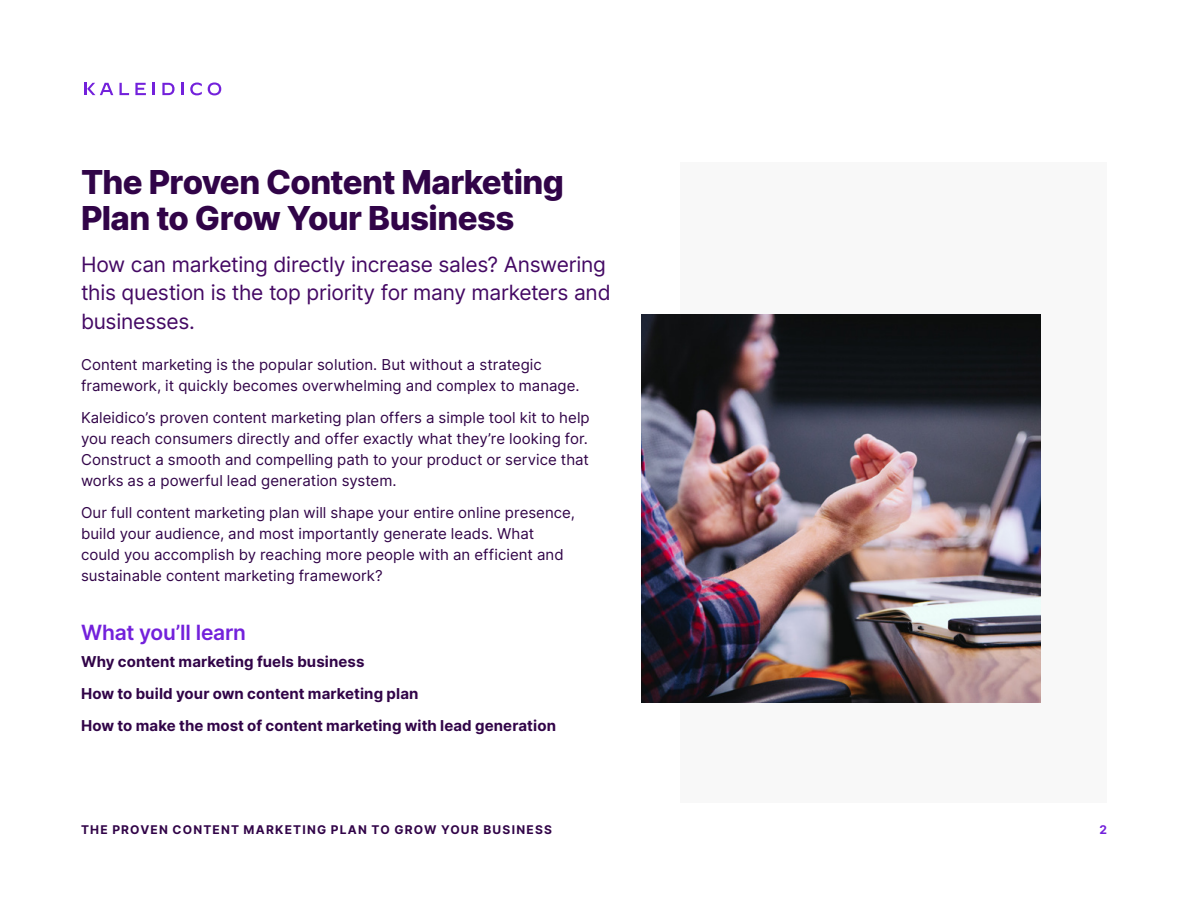
<style>
.page{position:relative;width:1188px;height:918px;background:#fff}
.page>*{position:absolute;margin:0;border:0;box-sizing:border-box;transform-origin:0 0}
.t1{font:800 33px/36px "Inter";letter-spacing:-.02em;color:#310448}
.t2{font:21px/28.5px "Inter";letter-spacing:-.01em;color:#440964}
.t3{font:600 21px "Inter";letter-spacing:-.01em;color:#7321db}
.t4{font:15px/21px "Inter";letter-spacing:.005em;color:#310448}
.t5{font:700 15px/31.8px "Inter";letter-spacing:.005em;color:#310448}
.t6{font:700 12px "Inter";letter-spacing:.1em;color:#310448}
.t7{font:700 12px "Inter";color:#7321db}
</style>
<div class="page">
<svg style="left:119px;top:83px;width:10px;height:12px"></svg>
<svg style="left:135px;top:83px;width:11px;height:12px"></svg>
<svg style="left:153px;top:83px;width:2px;height:12px"></svg>
<svg style="left:162px;top:83px;width:13px;height:12px"></svg>
<svg style="left:181px;top:83px;width:3px;height:12px"></svg>
<svg style="left:190px;top:83px;width:12px;height:12px"></svg>
<svg style="left:208px;top:82px;width:13px;height:13px"></svg>
<svg style="left:84px;top:83px;width:29px;height:12px"></svg>
<div style="left:680px;top:162px;width:427px;height:640px;background:#f8f8f8"></div>
<img style="left:642px;top:314px;width:398px;height:389px">
<h1 class="t1" style="left:81px;top:164px;width:485px">The Proven Content Marketing<br>Plan to Grow Your Business</h1>
<h2 class="t2" style="left:81px;top:250px;width:531px">How can marketing directly increase sales? Answering this question is the top priority for many marketers and businesses.</h2>
<p class="t4" style="left:81px;top:354px;width:500px">Content marketing is the popular solution. But without a strategic framework, it quickly becomes overwhelming and complex to manage.</p>
<p class="t4" style="left:81px;top:407px;width:510px">Kaleidico’s proven content marketing plan offers a simple tool kit to help you reach consumers directly and offer exactly what they’re looking for.<br>Construct a smooth and compelling path to your product or service that works as a powerful lead generation system.</p>
<p class="t4" style="left:81px;top:502px;width:496px">Our full content marketing plan will shape your entire online presence, build your audience, and most importantly generate leads. What could you accomplish by reaching more people with an efficient and sustainable content marketing framework?</p>
<h2 class="t3" style="left:81px;top:620px;width:167px">What you’ll learn</h2>
<p class="t5" style="left:81px;top:646px;width:477px">Why content marketing fuels business<br>How to build your own content marketing plan<br>How to make the most of content marketing with lead generation</p>
<p class="t6" style="left:81px;top:822px;width:473px">THE PROVEN CONTENT MARKETING PLAN TO GROW YOUR BUSINESS</p>
<p class="t7" style="left:1099px;top:822px;width:9px">2</p>
</div>
